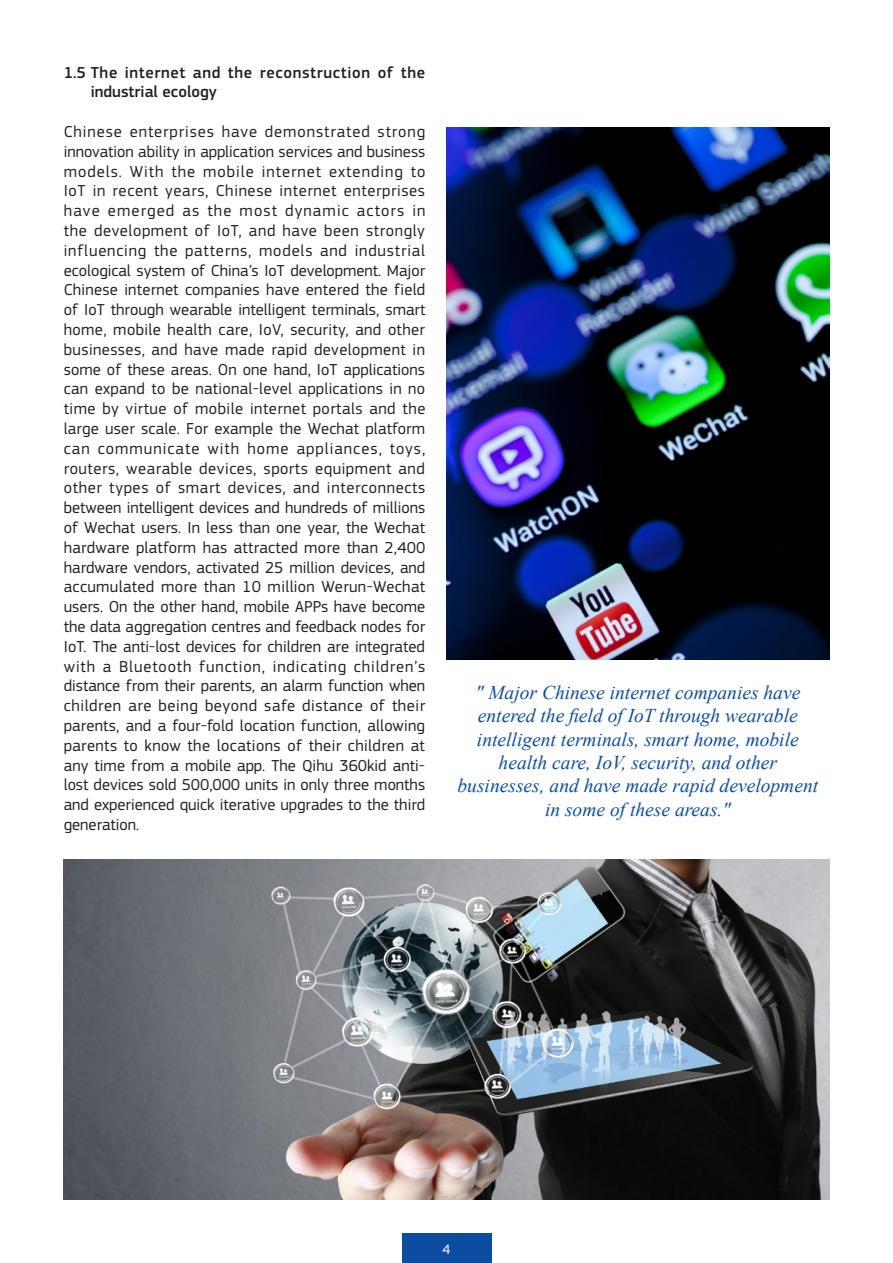
<style>
.page{position:relative;width:893px;height:1263px;background:#fff}
.page>*{position:absolute;margin:0;border:0;box-sizing:border-box;transform-origin:0 0}
.t1{font:italic 19.5px/23.4px "Times New Roman";color:#0d4d9f;text-align:center}
.t2{font:16.5px/19.8px "PF Square Sans Pro";color:#231f20;text-align:justify}
.t3{font:500 16.5px/19.8px "PF Square Sans Pro";letter-spacing:.04em;color:#231f20}
.t4{font:14.25px "PF Square Sans Pro";color:#fff}
</style>
<div class="page">
<img style="left:446px;top:128px;width:383px;height:531px">
<img style="left:64px;top:859px;width:765px;height:340px">
<div style="left:401px;top:1233px;width:90px;height:30px;background:#0d4da1"></div>
<p class="t3" style="left:91px;top:63px;width:336px;text-indent:-27px">1.5 The internet and the reconstruction of the industrial ecology</p>
<p class="t2" style="left:64px;top:122px;width:363px">Chinese enterprises have demonstrated strong innovation ability in application services and business models. With the mobile internet extending to IoT in recent years, Chinese internet enterprises have emerged as the most dynamic actors in the development of IoT, and have been strongly influencing the patterns, models and industrial ecological system of China’s IoT development. Major Chinese internet companies have entered the field of IoT through wearable intelligent terminals, smart home, mobile health care, IoV, security, and other businesses, and have made rapid development in some of these areas. On one hand, IoT applications can expand to be national-level applications in no time by virtue of mobile internet portals and the large user scale. For example the Wechat platform can communicate with home appliances, toys, routers, wearable devices, sports equipment and other types of smart devices, and interconnects between intelligent devices and hundreds of millions of Wechat users. In less than one year, the Wechat hardware platform has attracted more than 2,400 hardware vendors, activated 25 million devices, and accumulated more than 10 million Werun-Wechat users. On the other hand, mobile APPs have become the data aggregation centres and feedback nodes for IoT. The anti-lost devices for children are integrated with a Bluetooth function, indicating children’s distance from their parents, an alarm function when children are being beyond safe distance of their parents, and a four-fold location function, allowing parents to know the locations of their children at any time from a mobile app. The Qihu 360kid anti&shy;lost devices sold 500,000 units in only three months and experienced quick iterative upgrades to the third generation.</p>
<p class="t1" style="left:457px;top:680px;width:362px">" Major Chinese internet companies have entered the field of IoT through wearable intelligent terminals, smart home, mobile health care, IoV, security, and other businesses, and have made rapid development in some of these areas."</p>
<p class="t4" style="left:442px;top:1240px;width:9px">4</p>
</div>
